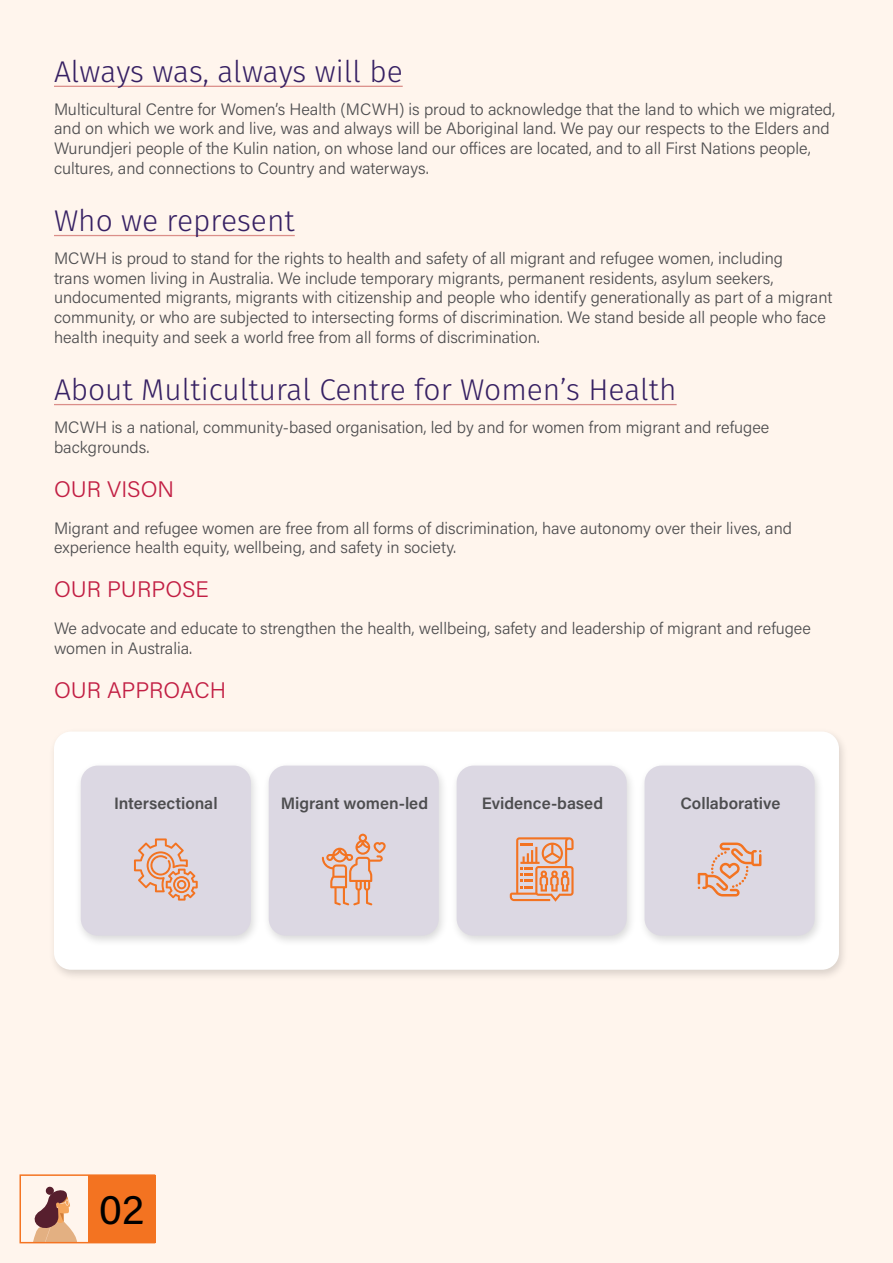
<style>
.page{position:relative;width:893px;height:1263px;background:#fff5ed}
.page>*{position:absolute;margin:0;border:0;box-sizing:border-box;transform-origin:0 0}
.t1{font:42px "Acumin Pro";color:#000}
.t2{font:300 30px "Fira Sans";color:#362063}
.t3{font:300 22.5px "Acumin Pro";letter-spacing:.005em;color:#c21f44}
.t4{font:300 16.5px/19.8px "Acumin Pro";color:#4d4d4f}
.t5{font:600 16.5px "Acumin Pro";color:#4d4d4f}
</style>
<div class="page">
<hr style="left:54px;top:86px;width:349px;height:1px;background:#db8e89">
<hr style="left:54px;top:235px;width:241px;height:1px;background:#db8e89">
<hr style="left:54px;top:404px;width:623px;height:1px;background:#db8e89">
<svg style="left:33px;top:1186px;width:44px;height:54px"></svg>
<div style="left:20px;top:1174px;width:135px;height:69px;border:2px solid #f47422"></div>
<div style="left:88px;top:1175px;width:67px;height:68px;background:#f37321"></div>
<div style="left:48px;top:727px;width:801px;height:254px;background:#000;opacity:.15"></div>
<div style="left:54px;top:731px;width:785px;height:239px;background:#fff;border-radius:17px"></div>
<div style="left:262px;top:761px;width:187px;height:186px;background:#000;opacity:.15"></div>
<div style="left:269px;top:766px;width:170px;height:170px;background:#dcd8e3;border-radius:17px"></div>
<div style="left:450px;top:761px;width:187px;height:186px;background:#000;opacity:.15"></div>
<div style="left:457px;top:766px;width:170px;height:170px;background:#dcd8e3;border-radius:17px"></div>
<div style="left:638px;top:761px;width:187px;height:186px;background:#000;opacity:.15"></div>
<div style="left:645px;top:766px;width:170px;height:170px;background:#dcd8e3;border-radius:17px"></div>
<svg style="left:322px;top:834px;width:64px;height:71px"></svg>
<svg style="left:510px;top:837px;width:64px;height:65px"></svg>
<div style="left:75px;top:761px;width:186px;height:186px;background:#000;opacity:.15"></div>
<div style="left:81px;top:766px;width:170px;height:170px;background:#dcd8e3;border-radius:17px"></div>
<svg style="left:134px;top:838px;width:64px;height:62px"></svg>
<svg style="left:698px;top:842px;width:63px;height:54px"></svg>
<h2 class="t2" style="left:54px;top:50px;width:350px">Always was, always will be</h2>
<p class="t4" style="left:54px;top:98px;width:783px">Multicultural Centre for Women’s Health (MCWH) is proud to acknowledge that the land to which we migrated, and on which we work and live, was and always will be Aboriginal land. We pay our respects to the Elders and Wurundjeri people of the Kulin nation, on whose land our offices are located, and to all First Nations people, cultures, and connections to Country and waterways.</p>
<h2 class="t2" style="left:54px;top:199px;width:242px">Who we represent</h2>
<p class="t4" style="left:54px;top:248px;width:780px">MCWH is proud to stand for the rights to health and safety of all migrant and refugee women, including<br>trans women living in Australia. We include temporary migrants, permanent residents, asylum seekers, undocumented migrants, migrants with citizenship and people who identify generationally as part of a migrant community, or who are subjected to intersecting forms of discrimination. We stand beside all people who face health inequity and seek a world free from all forms of discrimination.</p>
<h2 class="t2" style="left:54px;top:368px;width:624px">About Multicultural Centre for Women’s Health</h2>
<p class="t4" style="left:54px;top:417px;width:717px">MCWH is a national, community-based organisation, led by and for women from migrant and refugee backgrounds.</p>
<h3 class="t3" style="left:54px;top:473px;width:122px">OUR VISON</h3>
<p class="t4" style="left:54px;top:517px;width:740px">Migrant and refugee women are free from all forms of discrimination, have autonomy over their lives, and experience health equity, wellbeing, and safety in society.</p>
<h3 class="t3" style="left:54px;top:574px;width:156px">OUR PURPOSE</h3>
<p class="t4" style="left:54px;top:618px;width:758px">We advocate and educate to strengthen the health, wellbeing, safety and leadership of migrant and refugee women in Australia.</p>
<h3 class="t3" style="left:54px;top:675px;width:174px">OUR APPROACH</h3>
<p class="t5" style="left:114px;top:792px;width:105px">Intersectional</p>
<p class="t5" style="left:281px;top:792px;width:149px">Migrant women-led</p>
<p class="t5" style="left:482px;top:792px;width:123px">Evidence-based</p>
<p class="t5" style="left:680px;top:792px;width:101px">Collaborative</p>
<h1 class="t1" style="left:99px;top:1181px;width:47px">02</h1>
</div>
